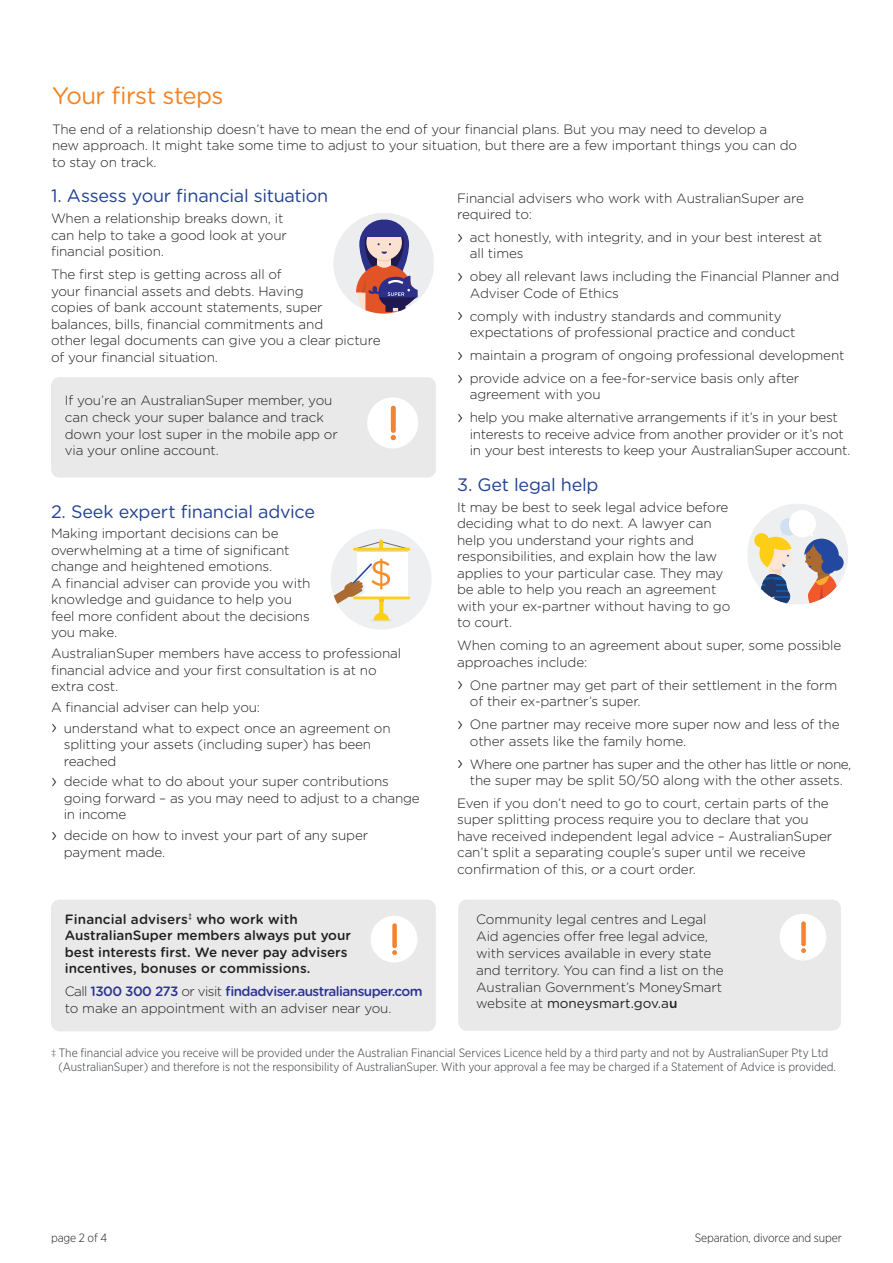
<style>
.page{position:relative;width:893px;height:1263px;background:#fff}
.page>*{position:absolute;margin:0;border:0;box-sizing:border-box;transform-origin:0 0}
.t1{font:24px "Gotham Rounded";letter-spacing:-.025em;color:#f58220}
.t2{font:18px "Gotham Rounded";letter-spacing:-.015em;color:#214195}
.t3{font:300 13.5px/16.5px "Gotham Rounded";letter-spacing:-.01em;color:#231f20}
.t4{font:500 13.5px/16.5px "Gotham Rounded";color:#231f20}
.t5{font:300 13.5px/16.5px "Gotham Rounded";letter-spacing:-.03em;color:#231f20;text-align:center}
.t6{font:300 12px/13.5px "Gotham Narrow";color:#323640}
.t7{font:300 12px "Gotham Narrow";letter-spacing:-.01em;color:#231f20}
.s1{font-size:19.5px}
.s2{font-weight:500;color:#2b3393}
.s3{font-weight:400}
.s4{font-weight:500}
.s5{font-family:"Univers Next Pro";font-size:10.5px;color:#6a747b}
</style>
<div class="page">
<svg style="left:333px;top:213px;width:101px;height:101px"></svg>
<div style="left:51px;top:900px;width:385px;height:131px;background:#e8e9e8;border-radius:9px"></div>
<div style="left:371px;top:916px;width:46px;height:46px;background:#fff;border-radius:50%"></div>
<svg style="left:392px;top:950px;width:5px;height:5px"></svg>
<div style="left:392px;top:923px;width:5px;height:25px;background:#f58432;border-radius:2px"></div>
<div style="left:51px;top:377px;width:385px;height:101px;background:#e8e9e8;border-radius:9px"></div>
<div style="left:367px;top:397px;width:51px;height:51px;background:#fff;border-radius:50%"></div>
<svg style="left:391px;top:435px;width:5px;height:5px"></svg>
<div style="left:391px;top:406px;width:5px;height:27px;background:#f58432;border-radius:2px"></div>
<div style="left:458px;top:900px;width:383px;height:131px;background:#e8e9e8;border-radius:9px"></div>
<div style="left:780px;top:914px;width:46px;height:46px;background:#fff;border-radius:50%"></div>
<svg style="left:801px;top:948px;width:5px;height:5px"></svg>
<div style="left:801px;top:921px;width:5px;height:25px;background:#f58432;border-radius:2px"></div>
<svg style="left:747px;top:504px;width:101px;height:100px"></svg>
<div style="left:331px;top:529px;width:101px;height:101px;background:#edeff0;border-radius:50%"></div>
<svg style="left:354px;top:541px;width:56px;height:7px"></svg>
<hr style="left:379px;top:540px;width:4px;height:37px;background:#fece19;border-radius:2px">
<div style="left:357px;top:551px;width:50px;height:47px;background:#fff"></div>
<hr style="left:369px;top:619px;width:24px;height:3px;background:#e3e3e3;border-radius:50%">
<hr style="left:357px;top:550px;width:50px;height:2px;background:#dce0de">
<hr style="left:353px;top:548px;width:57px;height:3px;background:#fece19">
<hr style="left:353px;top:596px;width:57px;height:3px;background:#fece19">
<svg style="left:331px;top:558px;width:59px;height:62px"></svg>
<h1 class="t1" style="left:52px;top:79px;width:173px">Your first steps</h1>
<p class="t3" style="left:52px;top:120px;width:747px">The end of a relationship doesn’t have to mean the end of your financial plans. But you may need to develop a new approach. It might take some time to adjust to your situation, but there are a few important things you can do to stay on track.</p>
<h2 class="t2" style="left:51px;top:184px;width:279px">1. Assess your financial situation</h2>
<p class="t3" style="left:51px;top:210px;width:237px">When a relationship breaks down, it can help to take a good look at your financial position.</p>
<p class="t3" style="left:51px;top:265px;width:331px">The first step is getting across all of<br>your financial assets and debts. Having<br>copies of bank account statements, super balances, bills, financial commitments and<br>other legal documents can give you a clear picture of your financial situation.</p>
<p class="t3" style="left:65px;top:391px;width:274px;line-height:17px">If you’re an AustralianSuper member, you can check your super balance and track down your lost super in the mobile app or via your online account.</p>
<h2 class="t2" style="left:51px;top:499px;width:265px">2. Seek expert financial advice</h2>
<p class="t3" style="left:51px;top:525px;width:261px">Making important decisions can be overwhelming at a time of significant change and heightened emotions.<br>A financial adviser can provide you with knowledge and guidance to help you feel more confident about the decisions you make.</p>
<p class="t3" style="left:51px;top:644px;width:352px">AustralianSuper members have access to professional financial advice and your first consultation is at no extra cost.</p>
<p class="t3" style="left:51px;top:696px;width:341px;line-height:20.9px">A financial adviser can help you:<br><span class="s1">›</span> understand what to expect once an agreement on</p>
<p class="t3" style="left:64px;top:735px;width:309px">splitting your assets (including super) has been reached</p>
<p class="t3" style="left:64px;top:773px;width:357px;text-indent:-13px"><span class="s1">›</span> decide what to do about your super contributions going forward – as you may need to adjust to a change in income</p>
<p class="t3" style="left:64px;top:826px;width:306px;text-indent:-13px"><span class="s1">›</span> decide on how to invest your part of any super payment made.</p>
<p class="t4" style="left:65px;top:910px;width:288px">Financial advisers<sup>‡</sup> who work with AustralianSuper members always put your best interests first. We never pay advisers incentives, bonuses or commissions.</p>
<p class="t3" style="left:65px;top:982px;width:359px">Call <span class="s2">1300 300 273</span> or visit <span class="s2">findadviser.australiansuper.com </span>to make an appointment with an adviser near you.</p>
<p class="t3" style="left:457px;top:189px;width:348px">Financial advisers who work with AustralianSuper are required to:</p>
<p class="t3" style="left:470px;top:228px;width:354px;text-indent:-13px"><span class="s1">›</span> act honestly, with integrity, and in your best interest at all times</p>
<p class="t3" style="left:470px;top:268px;width:371px;text-indent:-13px"><span class="s1">›</span> obey all relevant laws including the Financial Planner and<br>Adviser Code of Ethics</p>
<p class="t3" style="left:470px;top:307px;width:327px;text-indent:-13px"><span class="s1">›</span> comply with industry standards and community expectations of professional practice and conduct</p>
<p class="t3" style="left:457px;top:343px;width:389px;line-height:23px"><span class="s1">›</span> maintain a program of ongoing professional development <span class="s1">›</span> provide advice on a fee-for-service basis only after</p>
<p class="t3" style="left:457px;top:383px;width:382px;line-height:23px;text-indent:13px">agreement with you<br><span class="s1">›</span> help you make alternative arrangements if it’s in your best</p>
<p class="t3" style="left:470px;top:425px;width:382px">interests to receive advice from another provider or it’s not in your best interests to keep your AustralianSuper account.</p>
<h2 class="t2" style="left:457px;top:472px;width:143px">3. Get legal help</h2>
<p class="t3" style="left:457px;top:498px;width:275px">It may be best to seek legal advice before deciding what to do next. A lawyer can help you understand your rights and responsibilities, and explain how the law applies to your particular case. They may be able to help you reach an agreement with your ex-partner without having to go to court.</p>
<p class="t3" style="left:457px;top:637px;width:386px">When coming to an agreement about super, some possible approaches include:</p>
<p class="t3" style="left:470px;top:676px;width:369px;text-indent:-13px"><span class="s1">›</span> One partner may get part of their settlement in the form of their ex-partner’s super.</p>
<p class="t3" style="left:470px;top:715px;width:371px;text-indent:-13px"><span class="s1">›</span> One partner may receive more super now and less of the other assets like the family home.</p>
<p class="t5" style="left:457px;top:755px;width:396px"><span class="s1">›</span> Where one partner has super and the other has little or none, the super may be split 50/50 along with the other assets.</p>
<p class="t3" style="left:457px;top:794px;width:376px">Even if you don’t need to go to court, certain parts of the super splitting process require you to declare that you have received independent legal advice – AustralianSuper can’t split a separating couple’s super until we receive confirmation of this, or a court order.</p>
<p class="t3" style="left:476px;top:910px;width:249px;line-height:17px">Community legal centres and Legal Aid agencies offer free legal advice, with services available in every state and territory. You can find a list on the Australian Government’s MoneySmart website at <span class="s3">moneysmart.gov.a</span><span class="s4">u</span></p>
<p class="t6" style="left:59px;top:1046px;width:779px;text-indent:-8px"><span class="s5">‡</span> The financial advice you receive will be provided under the Australian Financial Services Licence held by a third party and not by AustralianSuper Pty Ltd (AustralianSuper) and therefore is not the responsibility of AustralianSuper. With your approval a fee may be charged if a Statement of Advice is provided.</p>
<p class="t7" style="left:51px;top:1230px;width:58px">page 2 of 4</p>
<p class="t7" style="left:695px;top:1230px;width:149px">Separation, divorce and super</p>
</div>
